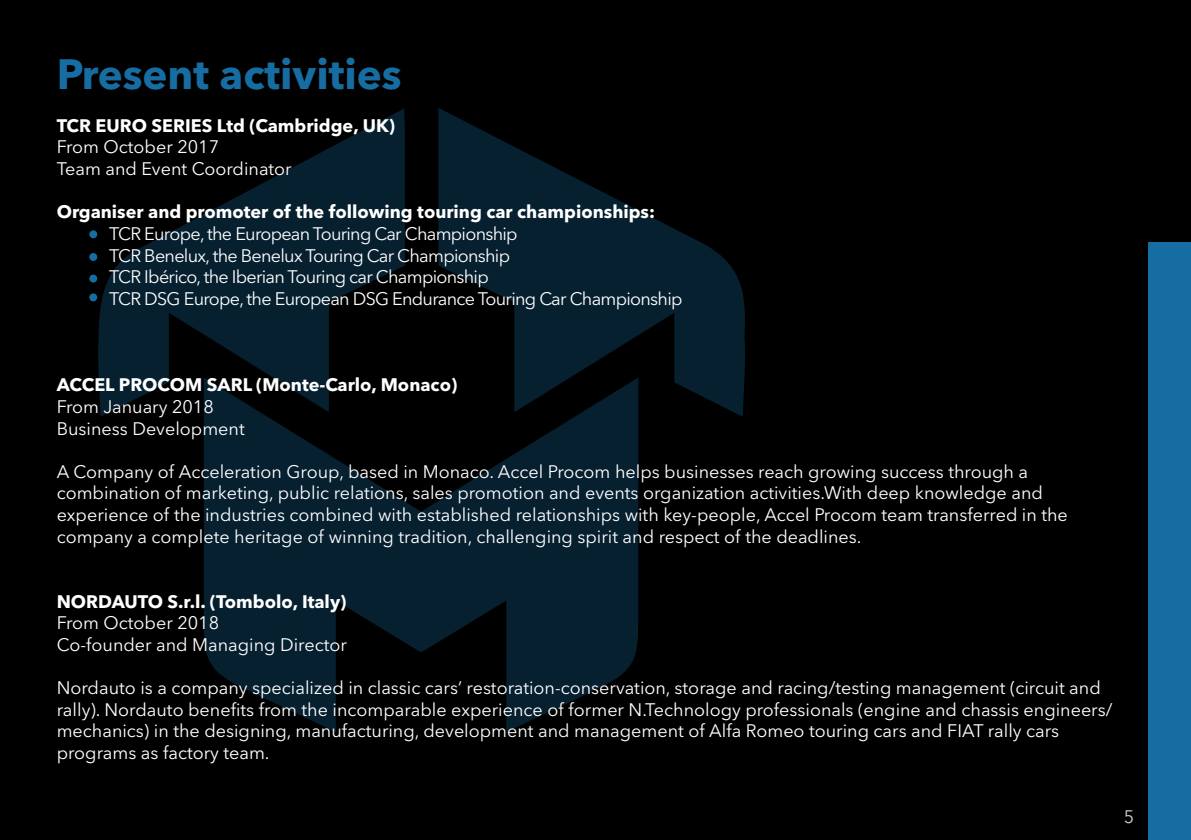
<style>
.page{position:relative;width:1191px;height:840px;background:#fff}
.page>*{position:absolute;margin:0;border:0;box-sizing:border-box;transform-origin:0 0}
.Text_default_style{font:700 42px "Avenir Next LT Pro";color:#166da2}
.Text_default_style-2{font:18px/21.6px "Avenir Next LT Pro";color:#fff}
.Text_default_style-3{font:18px "Avenir Next LT Pro";letter-spacing:-.04em;color:#fff}
.Text_default_style-4{font:700 18px "Avenir Next LT Pro";color:#fff}
.t1{font:18px "Avenir Next LT Pro";color:#d1d2d4}
</style>
<div class="page">
<div style="left:0;top:0;width:1191px;height:839px;background:#000"></div>
<div style="left:1148px;top:0;width:43px;height:839px;background:#166da2"></div>
<div style="left:1148px;top:0;width:43px;height:241px;background:#000"></div>
<svg style="left:98px;top:108px;width:307px;height:308px;fill:#062030"></svg>
<svg style="left:438px;top:108px;width:307px;height:308px;fill:#062030"></svg>
<svg style="left:204px;top:377px;width:434px;height:354px;fill:#062030"></svg>
<div style="left:89px;top:274px;width:8px;height:8px;background:#166da2;border-radius:50%"></div>
<div style="left:89px;top:293px;width:8px;height:8px;background:#166da2;border-radius:50%"></div>
<div style="left:89px;top:253px;width:8px;height:8px;background:#166da2;border-radius:50%"></div>
<div style="left:89px;top:230px;width:8px;height:8px;background:#166da2;border-radius:50%"></div>
<p class="Text_default_style" style="left:57px;top:48px;width:346px">Present activities</p>
<p class="Text_default_style-4" style="left:57px;top:114px;width:340px">TCR EURO SERIES Ltd (Cambridge, UK)</p>
<p class="Text_default_style-2" style="left:57px;top:136px;width:164px">From October 2017</p>
<p class="Text_default_style-2" style="left:57px;top:158px;width:236px">Team and Event Coordinator</p>
<p class="Text_default_style-4" style="left:57px;top:201px;width:600px">Organiser and promoter of the following touring car championships:</p>
<p class="Text_default_style-3" style="left:109px;top:223px;width:410px">TCR Europe, the European Touring Car Championship</p>
<p class="Text_default_style-3" style="left:109px;top:244px;width:402px">TCR Benelux, the Benelux Touring Car Championship</p>
<p class="Text_default_style-3" style="left:109px;top:266px;width:381px">TCR Ibérico, the Iberian Touring car Championship</p>
<p class="Text_default_style-3" style="left:109px;top:287px;width:575px">TCR DSG Europe, the European DSG Endurance Touring Car Championship</p>
<p class="Text_default_style-4" style="left:57px;top:374px;width:402px">ACCEL PROCOM SARL (Monte-Carlo, Monaco)</p>
<p class="Text_default_style-2" style="left:57px;top:395px;width:159px">From January 2018</p>
<p class="Text_default_style-2" style="left:57px;top:417px;width:189px">Business Development</p>
<p class="Text_default_style-2" style="left:57px;top:460px;width:1012px">A Company of Acceleration Group, based in Monaco. Accel Procom helps businesses reach growing success through a combination of marketing, public relations, sales promotion and events organization activities.With deep knowledge and experience of the industries combined with established relationships with key-people, Accel Procom team transferred in the company a complete heritage of winning tradition, challenging spirit and respect of the deadlines.</p>
<p class="Text_default_style-4" style="left:57px;top:590px;width:291px">NORDAUTO S.r.l. (Tombolo, Italy)</p>
<p class="Text_default_style-2" style="left:57px;top:611px;width:164px">From October 2018</p>
<p class="Text_default_style-2" style="left:57px;top:633px;width:292px">Co-founder and Managing Director</p>
<p class="Text_default_style-2" style="left:57px;top:676px;width:1057px">Nordauto is a company specialized in classic cars’ restoration-conservation, storage and racing/testing management (circuit and rally). Nordauto benefits from the incomparable experience of former N.Technology professionals (engine and chassis engineers/ mechanics) in the designing, manufacturing, development and management of Alfa Romeo touring cars and FIAT rally cars programs as factory team.</p>
<p class="t1" style="left:1123px;top:805px;width:12px">5</p>
</div>
